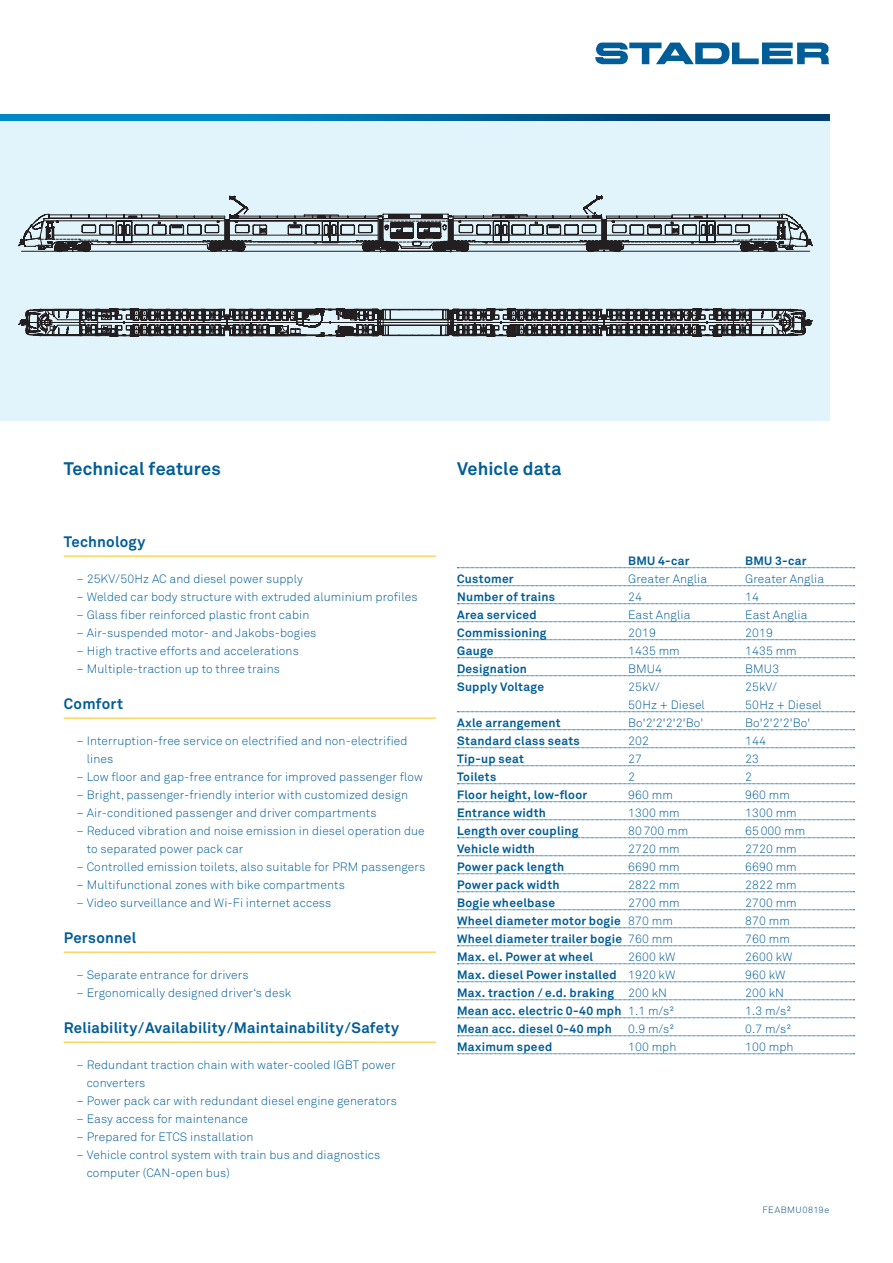
<style>
.page{position:relative;width:893px;height:1263px;background:#fff}
.page>*{position:absolute;margin:0;border:0;box-sizing:border-box;transform-origin:0 0}
.t1{font:700 18px "Akkurat Pro";letter-spacing:.005em;color:#005d97}
.t2{font:700 15px "Akkurat Pro";letter-spacing:.01em;color:#005d97}
.t3{font:300 12px/18px "Akkurat Pro";letter-spacing:.01em;color:#005d97}
.t4{font:700 12px "Akkurat Pro";letter-spacing:.025em;color:#005d97}
.t5{font:300 9px "Akkurat Pro";letter-spacing:.06em;color:#004a7b}
.s1{font-weight:300}
</style>
<div class="page">
<svg style="left:595px;top:43px;width:234px;height:21px"></svg>
<div style="left:0;top:121px;width:829px;height:300px;background:#e1f4fc"></div>
<svg style="left:0;top:115px;width:829px;height:6px"></svg>
<svg style="left:457px;top:567px;width:398px;height:1px"></svg>
<svg style="left:457px;top:585px;width:398px;height:1px"></svg>
<svg style="left:457px;top:603px;width:398px;height:1px"></svg>
<svg style="left:457px;top:621px;width:398px;height:1px"></svg>
<svg style="left:457px;top:639px;width:398px;height:1px"></svg>
<svg style="left:457px;top:657px;width:398px;height:1px"></svg>
<svg style="left:457px;top:675px;width:398px;height:1px"></svg>
<svg style="left:457px;top:711px;width:398px;height:1px"></svg>
<svg style="left:457px;top:729px;width:398px;height:1px"></svg>
<svg style="left:457px;top:747px;width:398px;height:1px"></svg>
<svg style="left:457px;top:765px;width:398px;height:1px"></svg>
<svg style="left:457px;top:783px;width:398px;height:1px"></svg>
<svg style="left:457px;top:801px;width:398px;height:1px"></svg>
<svg style="left:457px;top:819px;width:398px;height:1px"></svg>
<svg style="left:457px;top:837px;width:398px;height:1px"></svg>
<svg style="left:457px;top:855px;width:398px;height:1px"></svg>
<svg style="left:457px;top:873px;width:398px;height:1px"></svg>
<svg style="left:457px;top:891px;width:398px;height:1px"></svg>
<svg style="left:457px;top:909px;width:398px;height:1px"></svg>
<svg style="left:457px;top:927px;width:398px;height:1px"></svg>
<svg style="left:457px;top:945px;width:398px;height:1px"></svg>
<svg style="left:457px;top:963px;width:398px;height:1px"></svg>
<svg style="left:457px;top:981px;width:398px;height:1px"></svg>
<svg style="left:457px;top:999px;width:398px;height:1px"></svg>
<svg style="left:457px;top:1017px;width:398px;height:1px"></svg>
<svg style="left:457px;top:1035px;width:398px;height:1px"></svg>
<svg style="left:457px;top:1053px;width:398px;height:1px"></svg>
<svg style="left:18px;top:195px;width:795px;height:142px"></svg>
<hr style="left:64px;top:556px;width:372px;height:1px;background:#fdc011">
<hr style="left:64px;top:718px;width:372px;height:1px;background:#fdc011">
<hr style="left:64px;top:952px;width:372px;height:1px;background:#fdc011">
<hr style="left:64px;top:1042px;width:372px;height:1px;background:#fdc011">
<h1 class="t1" style="left:64px;top:457px;width:158px">Technical features</h1>
<p class="t2" style="left:64px;top:532px;width:83px">Technology</p>
<p class="t3" style="left:77px;top:569px;width:228px">– 25KV/50Hz AC and diesel power supply</p>
<p class="t3" style="left:77px;top:587px;width:342px">– Welded car body structure with extruded aluminium profiles</p>
<p class="t3" style="left:77px;top:605px;width:234px">– Glass fiber reinforced plastic front cabin</p>
<p class="t3" style="left:77px;top:623px;width:241px">– Air-suspended motor- and Jakobs-bogies</p>
<p class="t3" style="left:77px;top:641px;width:224px">– High tractive efforts and accelerations</p>
<p class="t3" style="left:77px;top:659px;width:205px">– Multiple-traction up to three trains</p>
<p class="t2" style="left:64px;top:694px;width:61px">Comfort</p>
<p class="t3" style="left:87px;top:731px;width:322px;text-indent:-10px">– Interruption-free service on electrified and non-electrified lines</p>
<p class="t3" style="left:77px;top:767px;width:348px">– Low floor and gap-free entrance for improved passenger flow</p>
<p class="t3" style="left:77px;top:785px;width:333px">– Bright, passenger-friendly interior with customized design</p>
<p class="t3" style="left:77px;top:803px;width:302px">– Air-conditioned passenger and driver compartments</p>
<p class="t3" style="left:87px;top:821px;width:339px;text-indent:-10px">– Reduced vibration and noise emission in diesel operation due to separated power pack car</p>
<p class="t3" style="left:77px;top:857px;width:350px">– Controlled emission toilets, also suitable for PRM passengers</p>
<p class="t3" style="left:77px;top:875px;width:270px">– Multifunctional zones with bike compartments</p>
<p class="t3" style="left:77px;top:893px;width:256px">– Video surveillance and Wi-Fi internet access</p>
<p class="t2" style="left:64px;top:928px;width:74px">Personnel</p>
<p class="t3" style="left:77px;top:965px;width:174px">– Separate entrance for drivers</p>
<p class="t3" style="left:77px;top:983px;width:216px">– Ergonomically designed driver‘s desk</p>
<p class="t2" style="left:64px;top:1018px;width:337px">Reliability/Availability/ Maintainability/Safety</p>
<p class="t3" style="left:87px;top:1055px;width:310px;text-indent:-10px">– Redundant traction chain with water-cooled IGBT power converters</p>
<p class="t3" style="left:77px;top:1091px;width:322px">– Power pack car with redundant diesel engine generators</p>
<p class="t3" style="left:77px;top:1109px;width:173px">– Easy access for maintenance</p>
<p class="t3" style="left:77px;top:1127px;width:178px">– Prepared for ETCS installation</p>
<p class="t3" style="left:87px;top:1145px;width:295px;text-indent:-10px">– Vehicle control system with train bus and diagnostics computer (CAN-open bus)</p>
<h1 class="t1" style="left:457px;top:457px;width:106px">Vehicle data</h1>
<p class="t4" style="left:628px;top:553px;width:63px">BMU 4-car</p>
<p class="t4" style="left:745px;top:553px;width:63px">BMU 3-car</p>
<p class="t4" style="left:457px;top:571px;width:58px">Customer</p>
<p class="t3" style="left:628px;top:569px;width:81px">Greater Anglia</p>
<p class="t3" style="left:745px;top:569px;width:81px">Greater Anglia</p>
<p class="t4" style="left:457px;top:589px;width:99px">N umber of trains</p>
<p class="t3" style="left:628px;top:587px;width:15px">24</p>
<p class="t3" style="left:745px;top:587px;width:15px">14</p>
<p class="t4" style="left:457px;top:607px;width:81px">Area serviced</p>
<p class="t3" style="left:628px;top:605px;width:64px">East Anglia</p>
<p class="t3" style="left:745px;top:605px;width:64px">East Anglia</p>
<p class="t4" style="left:457px;top:625px;width:91px">Commissioning</p>
<p class="t3" style="left:628px;top:623px;width:29px">2019</p>
<p class="t3" style="left:745px;top:623px;width:29px">2019</p>
<p class="t4" style="left:457px;top:643px;width:38px">Gauge</p>
<p class="t3" style="left:628px;top:641px;width:53px">1435 mm</p>
<p class="t3" style="left:745px;top:641px;width:53px">1435 mm</p>
<p class="t4" style="left:457px;top:661px;width:71px">Designation</p>
<p class="t3" style="left:628px;top:659px;width:36px">BMU4</p>
<p class="t3" style="left:745px;top:659px;width:36px">BMU3</p>
<p class="t4" style="left:457px;top:679px;width:88px">Supply Voltage</p>
<p class="t3" style="left:628px;top:677px;width:33px">25kV/</p>
<p class="t3" style="left:745px;top:677px;width:33px">25kV/</p>
<p class="t3" style="left:628px;top:695px;width:78px">50Hz + Diesel</p>
<p class="t3" style="left:745px;top:695px;width:78px">50Hz + Diesel</p>
<p class="t4" style="left:457px;top:715px;width:105px">Axle arrangement</p>
<p class="t3" style="left:628px;top:713px;width:77px">Bo'2'2'2'2'Bo'</p>
<p class="t3" style="left:745px;top:713px;width:67px">Bo'2'2'2'Bo'</p>
<p class="t4" style="left:457px;top:733px;width:124px">Standard class seats</p>
<p class="t3" style="left:628px;top:731px;width:22px">202</p>
<p class="t3" style="left:745px;top:731px;width:22px">144</p>
<p class="t4" style="left:457px;top:751px;width:68px">Tip-up seat</p>
<p class="t3" style="left:628px;top:749px;width:15px">27</p>
<p class="t3" style="left:745px;top:749px;width:15px">23</p>
<p class="t4" style="left:457px;top:769px;width:41px">Toilets</p>
<p class="t3" style="left:628px;top:767px;width:8px">2</p>
<p class="t3" style="left:745px;top:767px;width:8px">2</p>
<p class="t4" style="left:457px;top:787px;width:132px">Floor height, low-floor</p>
<p class="t3" style="left:628px;top:785px;width:46px">960 mm</p>
<p class="t3" style="left:745px;top:785px;width:46px">960 mm</p>
<p class="t4" style="left:457px;top:805px;width:90px">Entrance width</p>
<p class="t3" style="left:628px;top:803px;width:53px">1300 mm</p>
<p class="t3" style="left:745px;top:803px;width:53px">1300 mm</p>
<p class="t4" style="left:457px;top:823px;width:123px">Length over coupling</p>
<p class="t3" style="left:628px;top:821px;width:62px">80 700 mm</p>
<p class="t3" style="left:745px;top:821px;width:62px">65 000 mm</p>
<p class="t4" style="left:457px;top:841px;width:79px">Vehicle width</p>
<p class="t3" style="left:628px;top:839px;width:53px">2720 mm</p>
<p class="t3" style="left:745px;top:839px;width:53px">2720 mm</p>
<p class="t4" style="left:457px;top:859px;width:109px">Power pack length</p>
<p class="t3" style="left:628px;top:857px;width:53px">6690 mm</p>
<p class="t3" style="left:745px;top:857px;width:53px">6690 mm</p>
<p class="t4" style="left:457px;top:877px;width:104px">Power pack width</p>
<p class="t3" style="left:628px;top:875px;width:53px">2822 mm</p>
<p class="t3" style="left:745px;top:875px;width:53px">2822 mm</p>
<p class="t4" style="left:457px;top:895px;width:99px">Bogie wheelbase</p>
<p class="t3" style="left:628px;top:893px;width:53px">2700 mm</p>
<p class="t3" style="left:745px;top:893px;width:53px">2700 mm</p>
<p class="t4" style="left:457px;top:913px;width:217px">Wheel diameter motor bogie <span class="s1">870 mm</span></p>
<p class="t3" style="left:745px;top:911px;width:46px">870 mm</p>
<p class="t4" style="left:457px;top:931px;width:217px">Wheel diameter trailer bogie <span class="s1">760 mm</span></p>
<p class="t3" style="left:745px;top:929px;width:46px">760 mm</p>
<p class="t4" style="left:457px;top:949px;width:138px">Max. el. Power at wheel</p>
<p class="t3" style="left:628px;top:947px;width:49px">2600 kW</p>
<p class="t3" style="left:745px;top:947px;width:49px">2600 kW</p>
<p class="t4" style="left:457px;top:967px;width:220px">Max. diesel Power installed <span class="s1">1920 kW</span></p>
<p class="t3" style="left:745px;top:965px;width:42px">960 kW</p>
<p class="t4" style="left:457px;top:985px;width:211px">Max. traction / e.d. braking <span class="s1">200 kN</span></p>
<p class="t3" style="left:745px;top:983px;width:40px">200 kN</p>
<p class="t4" style="left:457px;top:1003px;width:219px">Mean acc. electric 0-40 mph <span class="s1">1.1 m/s²</span></p>
<p class="t3" style="left:745px;top:1001px;width:48px">1.3 m/s²</p>
<p class="t4" style="left:457px;top:1021px;width:156px">Mean acc. diesel 0-40 mph</p>
<p class="t3" style="left:628px;top:1019px;width:48px">0.9 m/s²</p>
<p class="t3" style="left:745px;top:1019px;width:48px">0.7 m/s²</p>
<p class="t4" style="left:457px;top:1039px;width:97px">Maximum speed</p>
<p class="t3" style="left:628px;top:1037px;width:50px">100 mph</p>
<p class="t3" style="left:745px;top:1037px;width:50px">100 mph</p>
<p class="t5" style="left:762px;top:1204px;width:68px">FEABMU0819e</p>
</div>
